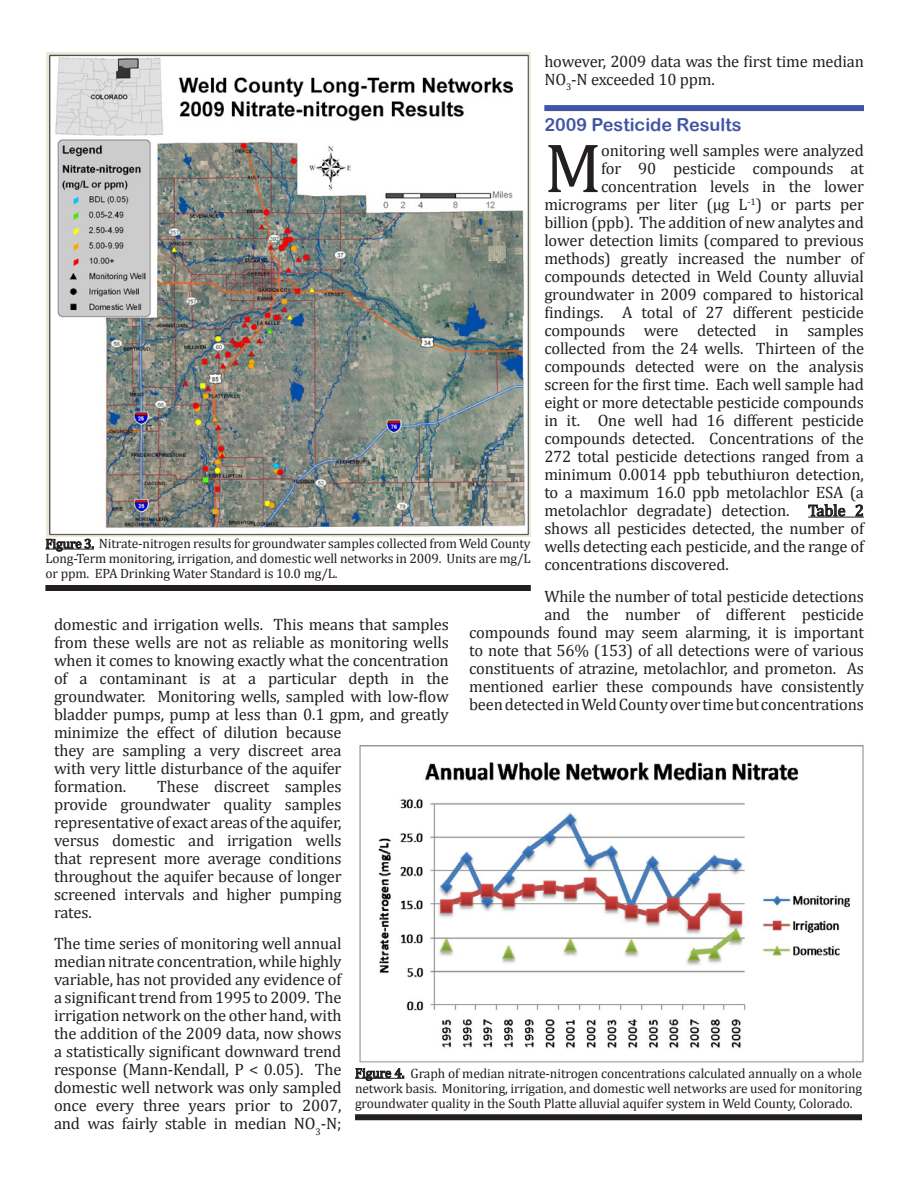
<style>
.page{position:relative;width:918px;height:1188px;background:#fff}
.page>*{position:absolute;margin:0;border:0;box-sizing:border-box;transform-origin:0 0}
.Paragraph_Style_1st{font:70.5px "Cambria";color:#231f20}
.subhead{font:18px "Arial Rounded MT Bold";color:#4255a5}
.Paragraph_Style_1{font:16.5px/18px "Cambria";letter-spacing:-.01em;color:#231f20}
.Paragraph_Style_1st-2{font:16.5px "Cambria";letter-spacing:-.01em;color:#231f20}
.t1{font:13.5px/15px "Cambria";letter-spacing:-.01em;color:#231f20;text-align:justify}
</style>
<div class="page">
<div style="left:544px;top:105px;width:320px;height:6px;background:#4255a5"></div>
<hr style="left:808px;top:517px;width:56px;height:1px;background:#231f20">
<svg style="left:808px;top:504px;width:38px;height:13px"></svg>
<svg style="left:855px;top:504px;width:8px;height:13px"></svg>
<img style="left:47px;top:53px;width:484px;height:484px">
<div style="left:45px;top:585px;width:486px;height:6px;background:#231f20"></div>
<svg style="left:45px;top:538px;width:49px;height:14px"></svg>
<img style="left:359px;top:745px;width:505px;height:318px">
<div style="left:355px;top:1114px;width:507px;height:6px;background:#231f20"></div>
<svg style="left:355px;top:1068px;width:49px;height:13px"></svg>
<p class="Paragraph_Style_1" style="left:544px;top:52px;width:321px">however, 2009 data was the first time median<br>NO<sub>3</sub>-N exceeded 10 ppm.</p>
<p class="subhead" style="left:544px;top:114px;width:199px">2009 Pesticide Results</p>
<p class="Paragraph_Style_1st" style="left:544px;top:127px;width:59px">M</p>
<p class="Paragraph_Style_1st-2" style="left:601px;top:141px;width:264px">onitoring well samples were analyzed</p>
<p class="Paragraph_Style_1st-2" style="left:601px;top:159px;width:264px">for 90 pesticide compounds at</p>
<p class="Paragraph_Style_1st-2" style="left:601px;top:177px;width:264px">concentration levels in the lower</p>
<p class="Paragraph_Style_1st-2" style="left:544px;top:195px;width:321px">micrograms per liter (µg L<sup>-1</sup>) or parts per</p>
<p class="Paragraph_Style_1st-2" style="left:544px;top:213px;width:321px">billion (ppb). The addition of new analytes and</p>
<p class="Paragraph_Style_1st-2" style="left:544px;top:231px;width:321px">lower detection limits (compared to previous</p>
<p class="Paragraph_Style_1st-2" style="left:544px;top:249px;width:321px">methods) greatly increased the number of</p>
<p class="Paragraph_Style_1st-2" style="left:544px;top:267px;width:321px">compounds detected in Weld County alluvial</p>
<p class="Paragraph_Style_1st-2" style="left:544px;top:285px;width:321px">groundwater in 2009 compared to historical</p>
<p class="Paragraph_Style_1st-2" style="left:544px;top:303px;width:321px">findings. A total of 27 different pesticide</p>
<p class="Paragraph_Style_1st-2" style="left:544px;top:321px;width:321px">compounds were detected in samples</p>
<p class="Paragraph_Style_1st-2" style="left:544px;top:339px;width:321px">collected from the 24 wells. Thirteen of the</p>
<p class="Paragraph_Style_1st-2" style="left:544px;top:357px;width:321px">compounds detected were on the analysis</p>
<p class="Paragraph_Style_1st-2" style="left:544px;top:375px;width:321px">screen for the first time. Each well sample had</p>
<p class="Paragraph_Style_1st-2" style="left:544px;top:393px;width:321px">eight or more detectable pesticide compounds</p>
<p class="Paragraph_Style_1st-2" style="left:544px;top:411px;width:321px">in it. One well had 16 different pesticide</p>
<p class="Paragraph_Style_1st-2" style="left:544px;top:429px;width:321px">compounds detected. Concentrations of the</p>
<p class="Paragraph_Style_1st-2" style="left:544px;top:447px;width:321px">272 total pesticide detections ranged from a</p>
<p class="Paragraph_Style_1st-2" style="left:544px;top:465px;width:321px">minimum 0.0014 ppb tebuthiuron detection,</p>
<p class="Paragraph_Style_1st-2" style="left:544px;top:483px;width:321px">to a maximum 16.0 ppb metolachlor ESA (a</p>
<p class="Paragraph_Style_1st-2" style="left:544px;top:501px;width:321px">metolachlor degradate) detection. Table 2</p>
<p class="Paragraph_Style_1st-2" style="left:544px;top:519px;width:321px">shows all pesticides detected, the number of</p>
<p class="Paragraph_Style_1st-2" style="left:544px;top:537px;width:321px">wells detecting each pesticide, and the range of</p>
<p class="Paragraph_Style_1st-2" style="left:544px;top:555px;width:186px">concentrations discovered.</p>
<p class="Paragraph_Style_1" style="left:469px;top:587px;width:396px;text-align:right">While the number of total pesticide detections<br>and the number of different pesticide compounds found may seem alarming, it is important to note that 56% (153) of all detections were of various constituents of atrazine, metolachlor, and prometon. As mentioned earlier these compounds have consistently been detected in Weld County over time but concentrations</p>
<p class="t1" style="left:45px;top:536px;width:487px">Figure 3. Nitrate-nitrogen results for groundwater samples collected from Weld County Long-Term monitoring, irrigation, and domestic well networks in 2009. Units are mg/L or ppm. EPA Drinking Water Standard is 10.0 mg/L.</p>
<p class="Paragraph_Style_1" style="left:54px;top:615px;width:396px">domestic and irrigation wells. This means that samples from these wells are not as reliable as monitoring wells when it comes to knowing exactly what the concentration of a contaminant is at a particular depth in the groundwater. Monitoring wells, sampled with low-flow bladder pumps, pump at less than 0.1 gpm, and greatly minimize the effect of dilution because<br>they are sampling a very discreet area<br>with very little disturbance of the aquifer<br>formation.</p>
<p class="Paragraph_Style_1" style="left:54px;top:777px;width:289px;text-align:justify;text-indent:103px">These discreet samples provide groundwater quality samples representative of exact areas of the aquifer, versus domestic and irrigation wells that represent more average conditions throughout the aquifer because of longer screened intervals and higher pumping rates.</p>
<p class="Paragraph_Style_1" style="left:54px;top:934px;width:289px;text-align:justify">The time series of monitoring well annual median nitrate concentration, while highly variable, has not provided any evidence of a significant trend from 1995 to 2009. The irrigation network on the other hand, with the addition of the 2009 data, now shows a statistically significant downward trend response (Mann-Kendall, P &lt; 0.05). The domestic well network was only sampled once every three years prior to 2007, and was fairly stable in median NO<sub>3</sub>-N;</p>
<p class="t1" style="left:355px;top:1065px;width:509px">Figure 4. Graph of median nitrate-nitrogen concentrations calculated annually on a whole network basis. Monitoring, irrigation, and domestic well networks are used for monitoring groundwater quality in the South Platte alluvial aquifer system in Weld County, Colorado.</p>
</div>
